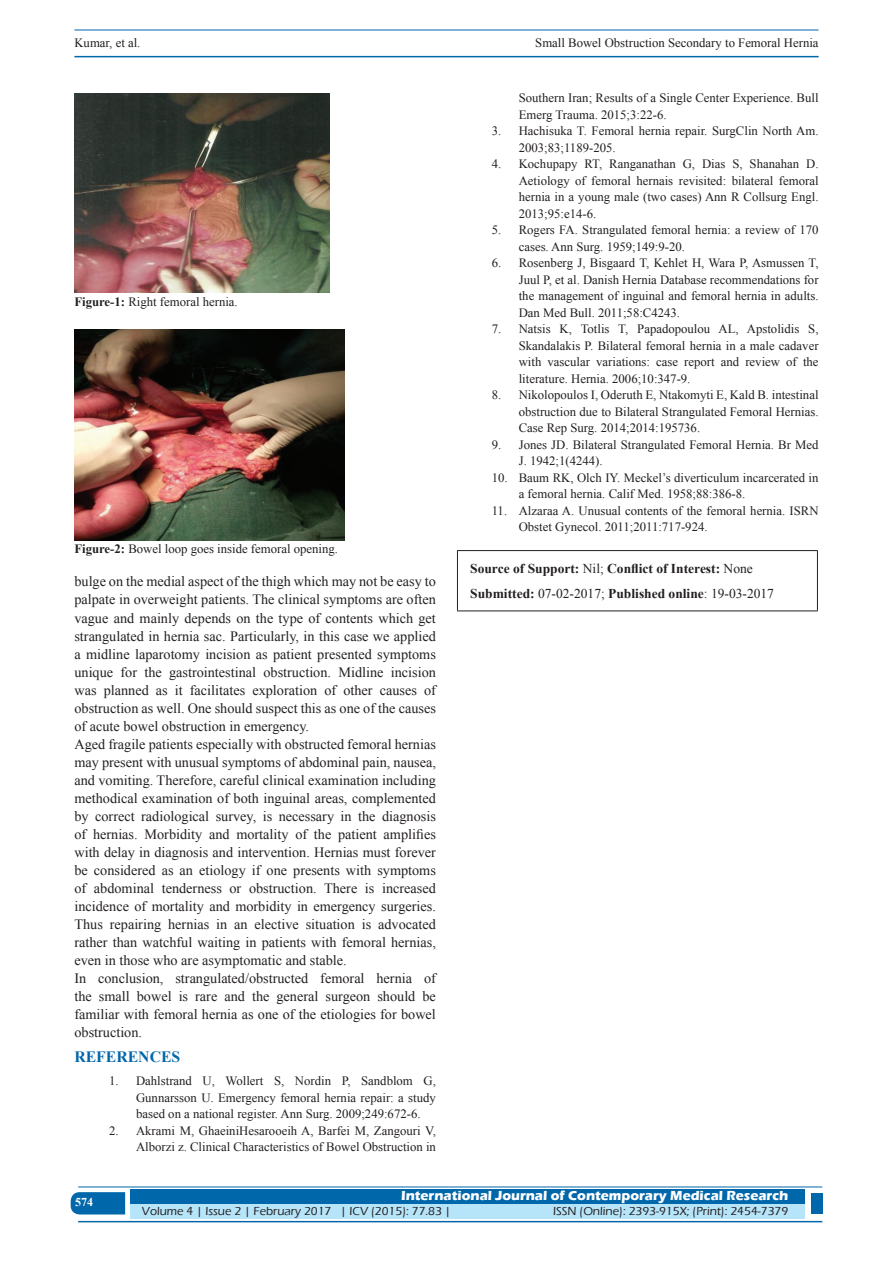
<style>
.page{position:relative;width:893px;height:1263px;background:#fff}
.page>*{position:absolute;margin:0;border:0;box-sizing:border-box;transform-origin:0 0}
.t1{font:700 15.75px "Times New Roman";color:#0067aa}
.TX_New{font:14.25px/18px "Times New Roman";color:#231f20;text-align:justify}
.SOS_New{font:700 13.5px "Times New Roman";color:#231f20}
.t2{font:700 13.5px "Eras ITC";color:#fff}
.Legend{font:12.75px/16.5px "Times New Roman";color:#231f20}
.t3{font:500 12px "Eras ITC";color:#231f20}
.t4{font:700 12px "Times New Roman";color:#fff}
.s1{font-weight:700}
.s2{font-weight:400}
</style>
<div class="page">
<hr style="left:74px;top:30px;width:745px;height:1px;background:#0067aa">
<hr style="left:74px;top:56px;width:745px;height:1px;background:#0067aa">
<svg style="left:71px;top:1192px;width:54px;height:22px"></svg>
<div style="left:130px;top:1189px;width:674px;height:15px;background:#0067aa"></div>
<div style="left:130px;top:1204px;width:674px;height:15px;background:#b6e4f9"></div>
<hr style="left:78px;top:1186px;width:744px;height:1px;background:#0067aa">
<hr style="left:78px;top:1221px;width:744px;height:1px;background:#0067aa">
<div style="left:811px;top:1193px;width:11px;height:21px;background:#0067aa"></div>
<hr style="left:457px;top:550px;width:361px;height:1px;background:#231f20">
<hr style="left:457px;top:551px;width:1px;height:59px;background:#231f20">
<hr style="left:817px;top:551px;width:1px;height:59px;background:#231f20">
<hr style="left:457px;top:610px;width:361px;height:1px;background:#231f20">
<img style="left:74px;top:94px;width:256px;height:199px">
<img style="left:74px;top:329px;width:270px;height:211px">
<p class="Legend" style="left:74px;top:35px;width:68px">Kumar, et al.</p>
<p class="Legend" style="left:535px;top:35px;width:285px">Small Bowel Obstruction Secondary to Femoral Hernia</p>
<p class="Legend" style="left:74px;top:293px;width:165px"><span class="s1">Figure-1:</span> Right femoral hernia.</p>
<p class="Legend" style="left:74px;top:540px;width:265px"><span class="s1">Figure-2:</span> Bowel loop goes inside femoral opening.</p>
<p class="TX_New" style="left:74px;top:572px;width:363px">bulge on the medial aspect of the thigh which may not be easy to palpate in overweight patients. The clinical symptoms are often vague and mainly depends on the type of contents which get strangulated in hernia sac. Particularly, in this case we applied a midline laparotomy incision as patient presented symptoms unique for the gastrointestinal obstruction. Midline incision was planned as it facilitates exploration of other causes of obstruction as well. One should suspect this as one of the causes of acute bowel obstruction in emergency.</p>
<p class="TX_New" style="left:74px;top:734px;width:363px">Aged fragile patients especially with obstructed femoral hernias may present with unusual symptoms of abdominal pain, nausea, and vomiting. Therefore, careful clinical examination including methodical examination of both inguinal areas, complemented by correct radiological survey, is necessary in the diagnosis of hernias. Morbidity and mortality of the patient amplifies with delay in diagnosis and intervention. Hernias must forever be considered as an etiology if one presents with symptoms of abdominal tenderness or obstruction. There is increased incidence of mortality and morbidity in emergency surgeries.<br>Thus repairing hernias in an elective situation is advocated rather than watchful waiting in patients with femoral hernias, even in those who are asymptomatic and stable.</p>
<p class="TX_New" style="left:74px;top:968px;width:363px">In conclusion, strangulated/obstructed femoral hernia of the small bowel is rare and the general surgeon should be familiar with femoral hernia as one of the etiologies for bowel obstruction.</p>
<h1 class="t1" style="left:74px;top:1046px;width:107px">REFERENCES</h1>
<p class="Legend" style="left:136px;top:1072px;width:301px;text-align:justify;text-indent:-27px">1. Dahlstrand U, Wollert S, Nordin P, Sandblom G, Gunnarsson U. Emergency femoral hernia repair: a study based on a national register. Ann Surg. 2009;249:672-6.</p>
<p class="Legend" style="left:109px;top:1122px;width:328px;text-align:right">2. Akrami M, GhaeiniHesarooeih A, Barfei M, Zangouri V,<br>Alborzi z. Clinical Characteristics of Bowel Obstruction in</p>
<p class="Legend" style="left:519px;top:90px;width:301px">Southern Iran; Results of a Single Center Experience. Bull<br>Emerg Trauma. 2015;3:22-6.</p>
<p class="Legend" style="left:519px;top:123px;width:301px;text-indent:-27px">3. Hachisuka T. Femoral hernia repair. SurgClin North Am.<br>2003;83;1189-205.</p>
<p class="Legend" style="left:519px;top:156px;width:301px;text-align:justify;text-indent:-27px">4. Kochupapy RT, Ranganathan G, Dias S, Shanahan D.<br>Aetiology of femoral hernais revisited: bilateral femoral hernia in a young male (two cases) Ann R Collsurg Engl.<br>2013;95:e14-6.</p>
<p class="Legend" style="left:519px;top:222px;width:301px;text-indent:-27px">5. Rogers FA. Strangulated femoral hernia: a review of 170 cases. Ann Surg. 1959;149:9-20.</p>
<p class="Legend" style="left:519px;top:255px;width:301px;text-align:justify;text-indent:-27px">6. Rosenberg J, Bisgaard T, Kehlet H, Wara P, Asmussen T, Juul P, et al. Danish Hernia Database recommendations for the management of inguinal and femoral hernia in adults.<br>Dan Med Bull. 2011;58:C4243.</p>
<p class="Legend" style="left:519px;top:321px;width:301px;text-align:justify;text-indent:-27px">7. Natsis K, Totlis T, Papadopoulou AL, Apstolidis S, Skandalakis P. Bilateral femoral hernia in a male cadaver with vascular variations: case report and review of the literature. Hernia. 2006;10:347-9.</p>
<p class="Legend" style="left:519px;top:387px;width:301px;text-align:justify;text-indent:-27px">8. Nikolopoulos I, Oderuth E, Ntakomyti E, Kald B. intestinal obstruction due to Bilateral Strangulated Femoral Hernias.<br>Case Rep Surg. 2014;2014:195736.</p>
<p class="Legend" style="left:519px;top:436px;width:301px;text-indent:-27px">9. Jones JD. Bilateral Strangulated Femoral Hernia. Br Med<br>J. 1942;1(4244).</p>
<p class="Legend" style="left:519px;top:469px;width:301px;text-indent:-27px">10. Baum RK, Olch IY. Meckel’s diverticulum incarcerated in a femoral hernia. Calif Med. 1958;88:386-8.</p>
<p class="Legend" style="left:519px;top:502px;width:301px;text-indent:-27px">11. Alzaraa A. Unusual contents of the femoral hernia. ISRN<br>Obstet Gynecol. 2011;2011:717-924.</p>
<p class="SOS_New" style="left:470px;top:559px;width:284px">Source of Support: <span class="s2">Nil;</span> Conflict of Interest: <span class="s2">None</span></p>
<p class="SOS_New" style="left:470px;top:584px;width:305px">Submitted: <span class="s2">07-02-2017;</span> Published online<span class="s2">: 19-03-2017</span></p>
<h4 class="t4" style="left:75px;top:1194px;width:19px">574</h4>
<p class="t2" style="left:401px;top:1188px;width:389px">International Journal of Contemporary Medical Research</p>
<p class="t3" style="left:142px;top:1204px;width:311px">Volume 4 | Issue 2 | February 2017 | ICV (2015): 77.83 |</p>
<p class="t3" style="left:553px;top:1204px;width:237px">ISSN (Online): 2393-915X; (Print): 2454-7379</p>
</div>
